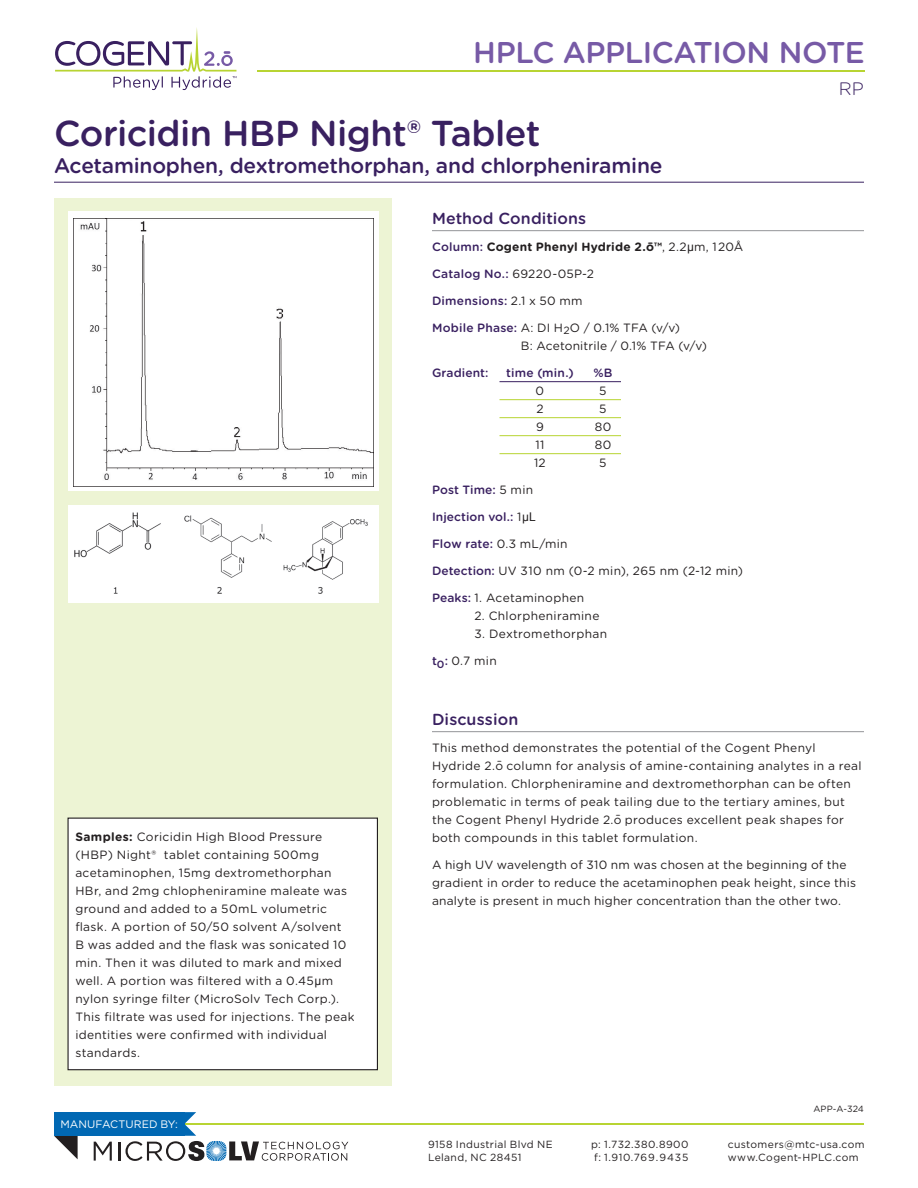
<style>
.page{position:relative;width:918px;height:1188px;background:#fff}
.page>*{position:absolute;margin:0;border:0;box-sizing:border-box;transform-origin:0 0}
.t1{font:500 36px "Gotham Rounded";letter-spacing:-.015em;color:#392060}
.t2{font:500 30px "Gotham Rounded";letter-spacing:-.015em;color:#775aa6}
.t3{font:500 21px "Gotham Rounded";letter-spacing:-.01em;color:#392060}
.t4{font:300 18px "Gotham Rounded";color:#392060}
.t5{font:500 16.05px "Gotham Rounded";letter-spacing:.005em;color:#392060}
.t6{font:12px/18px "Gotham Rounded";letter-spacing:.025em;color:#231f20}
.t7{font:500 12px "Gotham Rounded";letter-spacing:.01em;color:#392060}
.t8{font:700 12px "Gotham Rounded";letter-spacing:.015em;color:#231f20}
.t9{font:10.8px "Gotham";color:#fff}
.t10{font:10.35px/12.5px "Gotham";letter-spacing:.035em;color:#231f20}
.t11{font:9px "Gotham Rounded";letter-spacing:.015em;color:#231f20}
.s1{font-weight:500;color:#392060}
.s2{font-weight:400}
.s3{font-family:"Arial";font-weight:400}
.s4{font-weight:400;color:#231f20}
.s5{font-family:"Arial";font-weight:400;color:#231f20}
.s6{font-weight:700}
.s7{font-family:"Arial"}
</style>
<div class="page">
<div style="left:54px;top:198px;width:338px;height:887px;background:#edf4d4"></div>
<hr style="left:54px;top:182px;width:810px;height:1px;background:#392060">
<hr style="left:432px;top:230px;width:432px;height:1px;background:#939598">
<hr style="left:500px;top:381px;width:121px;height:1px;background:#392060">
<hr style="left:500px;top:399px;width:121px;height:1px;background:#b8d432">
<hr style="left:500px;top:417px;width:121px;height:1px;background:#b8d432">
<hr style="left:500px;top:435px;width:121px;height:1px;background:#b8d432">
<hr style="left:500px;top:453px;width:121px;height:1px;background:#b8d432">
<hr style="left:432px;top:731px;width:432px;height:1px;background:#939598">
<hr style="left:159px;top:1123px;width:705px;height:2px;background:#b8d432">
<svg style="left:54px;top:1136px;width:24px;height:23px"></svg>
<div style="left:54px;top:1112px;width:130px;height:24px;background:#0168b3"></div>
<svg style="left:94px;top:1142px;width:18px;height:19px"></svg>
<svg style="left:118px;top:1112px;width:230px;height:49px"></svg>
<div style="left:68px;top:818px;width:309px;height:252px;background:#fff"></div>
<div style="left:67px;top:818px;width:311px;height:252px;border:1px solid #231f20"></div>
<div style="left:68px;top:212px;width:311px;height:279px;background:#fff"></div>
<div style="left:69px;top:505px;width:310px;height:98px;background:#fff"></div>
<hr style="left:258px;top:70px;width:607px;height:2px;background:#b8d432">
<svg style="left:55px;top:27px;width:181px;height:63px"></svg>
<img style="left:73px;top:218px;width:300px;height:268px">
<img style="left:74px;top:512px;width:294px;height:82px">
<h2 class="t2" style="left:473px;top:31px;width:393px">HPLC APPLICATION NOTE</h2>
<h1 class="t1" style="left:54px;top:107px;width:488px">Coricidin HBP Night® Tablet</h1>
<h3 class="t3" style="left:54px;top:150px;width:610px">Acetaminophen, dextromethorphan, and chlorpheniramine</h3>
<h3 class="t5" style="left:432px;top:207px;width:156px">Method Conditions</h3>
<p class="t8" style="left:432px;top:238px;width:313px"><span class="s1">Column:</span> Cogent Phenyl Hydride 2.o¯™<span class="s2">, 2.2</span><span class="s3">µ</span><span class="s2">m, 1 20Å</span></p>
<p class="t7" style="left:432px;top:265px;width:163px">Catalog No.: <span class="s4">69220-05P-2</span></p>
<p class="t7" style="left:432px;top:292px;width:152px">Dimensions: <span class="s4">2.1 x 50 mm</span></p>
<p class="t6" style="left:521px;top:319px;width:188px;text-indent:-89px"><span class="s1">Mobile Phase:</span> A: DI H<sub>2</sub>O / 0.1% TFA (v/v)<br>B: Acetonitrile / 0.1% TFA (v/v)</p>
<p class="t7" style="left:432px;top:364px;width:58px">Gradient:</p>
<p class="t7" style="left:506px;top:364px;width:69px">time (min.)</p>
<p class="t7" style="left:593px;top:364px;width:21px">%B</p>
<p class="t6" style="left:536px;top:382px;width:10px">0</p>
<p class="t6" style="left:599px;top:382px;width:9px">5</p>
<p class="t6" style="left:536px;top:400px;width:9px">2</p>
<p class="t6" style="left:599px;top:400px;width:9px">5</p>
<p class="t6" style="left:536px;top:418px;width:9px">9</p>
<p class="t6" style="left:595px;top:418px;width:18px">80</p>
<p class="t6" style="left:535px;top:436px;width:10px">11</p>
<p class="t6" style="left:595px;top:436px;width:18px">80</p>
<p class="t6" style="left:534px;top:454px;width:13px">12</p>
<p class="t6" style="left:599px;top:454px;width:9px">5</p>
<p class="t7" style="left:432px;top:481px;width:103px">Post Time: <span class="s4">5 min</span></p>
<p class="t7" style="left:432px;top:508px;width:105px">Injection vol.: <span class="s4">1</span><span class="s5">µL</span></p>
<p class="t7" style="left:432px;top:535px;width:137px">Flow rate: <span class="s4">0.3 mL/min</span></p>
<p class="t6" style="left:432px;top:562px;width:313px"><span class="s1">Detection:</span> UV 310 nm (0-2 min), 265 nm (2-12 min)</p>
<p class="t6" style="left:432px;top:589px;width:154px"><span class="s1">Peaks:</span> 1. Acetaminophen</p>
<p class="t6" style="left:474px;top:607px;width:127px">2. Chlorpheniramine</p>
<p class="t6" style="left:474px;top:625px;width:134px">3. Dextromethorphan</p>
<p class="t6" style="left:432px;top:652px;width:66px"><span class="s1">t</span><sub>0</sub><span class="s1">:</span> 0.7 min</p>
<h3 class="t4" style="left:839px;top:76px;width:27px">RP</h3>
<p class="t6" style="left:75px;top:827px;width:281px"><span class="s6">Samples:</span> Coricidin High Blood Pressure (HBP) Night® tablet containing 500mg acetaminophen, 15mg dextromethorphan HBr, and 2mg chlopheniramine maleate was ground and added to a 50mL volumetric flask. A portion of 50/50 solvent A/solvent<br>B was added and the flask was sonicated 10 min. Then it was diluted to mark and mixed well. A portion was filtered with a 0.45<span class="s7">µ</span>m nylon syringe filter (MicroSolv Tech Corp.).<br>This filtrate was used for injections. The peak identities were confirmed with individual standards.</p>
<p class="t9" style="left:60px;top:1118px;width:119px">manufactured by:</p>
<h3 class="t5" style="left:432px;top:708px;width:88px">Discussion</h3>
<p class="t6" style="left:432px;top:739px;width:431px">This method demonstrates the potential of the Cogent Phenyl Hydride 2.o¯ column for analysis of amine-containing analytes in a real formulation. Chlorpheniramine and dextromethorphan can be often problematic in terms of peak tailing due to the tertiary amines, but the Cogent Phenyl Hydride 2.o¯ produces excellent peak shapes for both compounds in this tablet formulation.</p>
<p class="t6" style="left:432px;top:856px;width:426px">A high UV wavelength of 310 nm was chosen at the beginning of the gradient in order to reduce the acetaminophen peak height, since this analyte is present in much higher concentration than the other two.</p>
<p class="t11" style="left:813px;top:1102px;width:52px">APP-A-324</p>
<p class="t10" style="left:428px;top:1138px;width:117px">9158 Industrial B lvd NE<br>Leland, NC 28451</p>
<p class="t10" style="left:591px;top:1138px;width:99px">p: 1.732.380.8900 f: 1.910.769.9435</p>
<p class="t10" style="left:728px;top:1138px;width:138px">customers@mtc-usa.com www.Cogent-HPLC.com</p>
</div>
